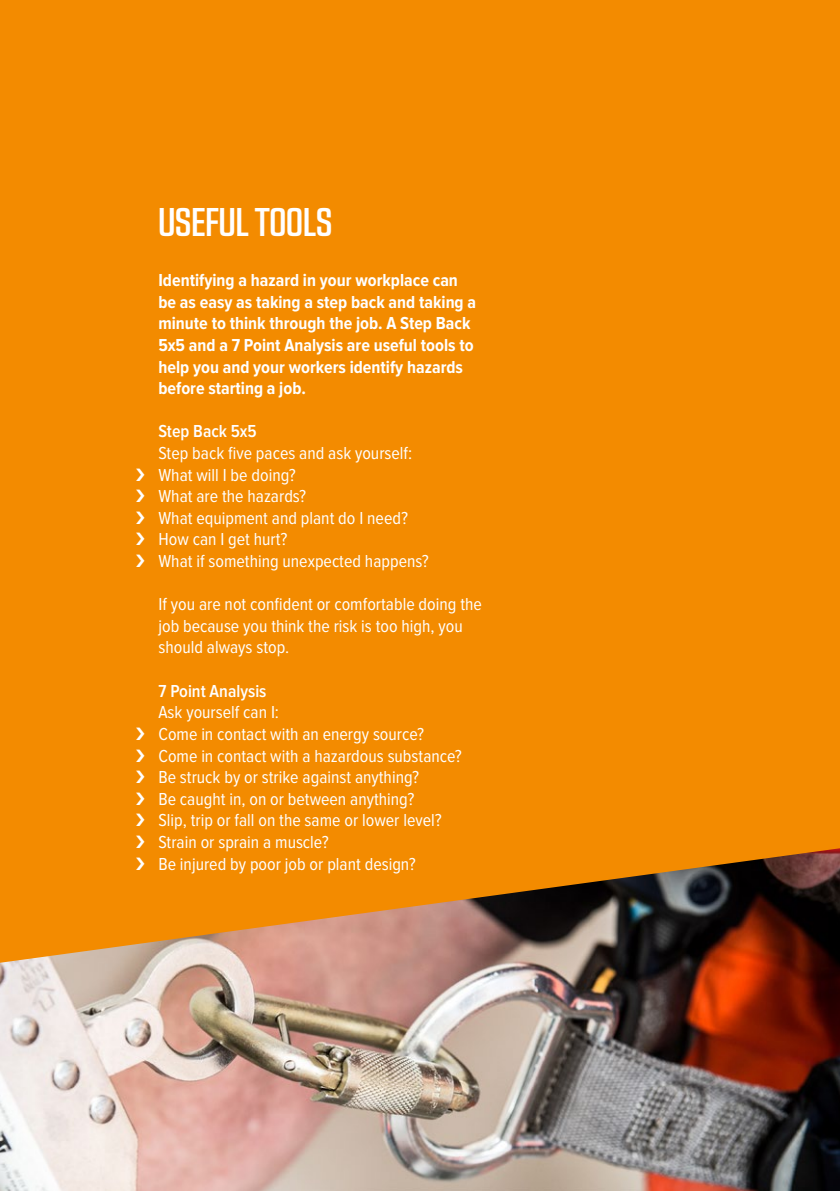
<style>
.page{position:relative;width:840px;height:1191px;background:#fff}
.page>*{position:absolute;margin:0;border:0;box-sizing:border-box;transform-origin:0 0}
.t1{font:500 40px "RB No 2.1 a";color:#fff}
.t2{font:18px/21.6px "Proxima Nova Cond";color:#fff}
.t3{font:700 18px/21.6px "Proxima Nova Cond";color:#fff}
.t4{font:600 18px "Proxima Nova Cond";color:#fff}
</style>
<div class="page">
<div style="left:0;top:0;width:839px;height:1191px;background:#f38b00"></div>
<img style="left:0;top:848px;width:839px;height:343px">
<svg style="left:136px;top:857px;width:8px;height:12px"></svg>
<h1 class="t1" style="left:158px;top:199px;width:175px">USEFUL TOOLS</h1>
<p class="t3" style="left:158px;top:270px;width:319px">Identifying a hazard in your workplace can be as easy as taking a step back and taking a minute to think through the job. A Step Back 5x5 and a 7 Point Analysis are useful tools to help you and your workers identify hazards before starting a job.</p>
<p class="t4" style="left:158px;top:421px;width:100px">Step Back 5x5</p>
<p class="t2" style="left:158px;top:443px;width:271px">Step back five paces and ask yourself:<br>What will I be doing?<br>What are the hazards?<br>What equipment and plant do I need?<br>How can I get hurt?<br>What if something unexpected happens?</p>
<p class="t2" style="left:158px;top:594px;width:325px">If you are not confident or comfortable doing the job because you think the risk is too high, you should always stop.</p>
<p class="t4" style="left:158px;top:680px;width:109px">7 Point Analysis</p>
<p class="t2" style="left:158px;top:702px;width:305px">Ask yourself can I:<br>Come in contact with an energy source?<br>Come in contact with a hazardous substance?<br>Be struck by or strike against anything?<br>Be caught in, on or between anything?<br>Slip, trip or fall on the same or lower level?<br>Strain or sprain a muscle?<br>Be injured by poor job or plant design?</p>
</div>
